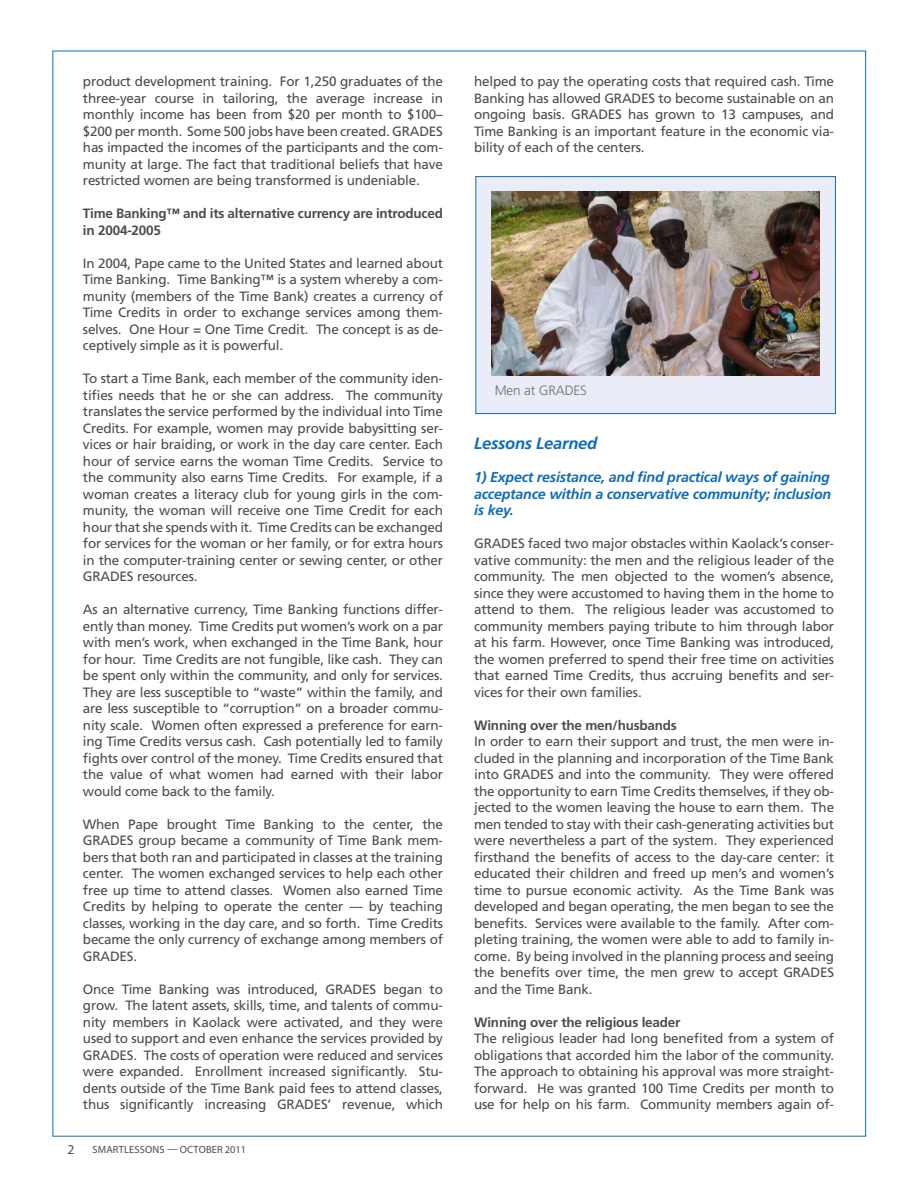
<style>
.page{position:relative;width:918px;height:1188px;background:#fff}
.page>*{position:absolute;margin:0;border:0;box-sizing:border-box;transform-origin:0 0}
.t1{font:italic 700 16.5px "Frutiger LT Std";letter-spacing:-.015em;color:#0f6cb6}
.t2{font:italic 700 14.25px/16.5px "Frutiger LT Std";letter-spacing:-.015em;color:#0f6cb6;text-align:justify}
.t3{font:13.5px/16.5px "Frutiger LT Std";letter-spacing:-.015em;color:#4b4c4d;text-align:justify}
.t4{font:700 13.5px/16.5px "Frutiger LT Std";letter-spacing:-.015em;color:#4b4c4d}
.t5{font:300 13.5px "Frutiger LT Std";letter-spacing:-.01em;color:#6c6d70}
.t6{font:13.5px "Myriad Pro";color:#4b4c4d}
.t7{font:10.5px "Myriad Pro";letter-spacing:.01em;color:#4b4c4d}
</style>
<div class="page">
<div style="left:476px;top:177px;width:359px;height:237px;background:#eaedf7"></div>
<div style="left:476px;top:176px;width:360px;height:238px;border:1px solid #0f6cb6"></div>
<img style="left:492px;top:191px;width:328px;height:185px">
<p class="t3" style="left:83px;top:73px;width:362px">product development training. For 1,250 graduates of the three-year course in tailoring, the average increase in monthly income has been from $20 per month to $100– $200 per month. Some 500 jobs have been created. GRADES has impacted the incomes of the participants and the com&shy;munity at large. The fact that traditional beliefs that have restricted women are being transformed is undeniable.</p>
<p class="t4" style="left:83px;top:205px;width:361px">Time Banking™ and its alternative currency are introduced in 2004-2005</p>
<p class="t3" style="left:83px;top:255px;width:362px">In 2004, Pape came to the United States and learned about Time Banking. Time Banking™ is a system whereby a com&shy;munity (members of the Time Bank) creates a currency of Time Credits in order to exchange services among them&shy;selves. One Hour = One Time Credit. The concept is as de&shy;ceptively simple as it is powerful.</p>
<p class="t3" style="left:83px;top:370px;width:362px">To start a Time Bank, each member of the community iden&shy;tifies needs that he or she can address. The community translates the service performed by the individual into Time Credits. For example, women may provide babysitting ser&shy;vices or hair braiding, or work in the day care center. Each hour of service earns the woman Time Credits. Service to the community also earns Time Credits. For example, if a woman creates a literacy club for young girls in the com&shy;munity, the woman will receive one Time Credit for each hour that she spends with it. Time Credits can be exchanged for services for the woman or her family, or for extra hours in the computer-training center or sewing center, or other GRADES resources.</p>
<p class="t3" style="left:83px;top:601px;width:362px">As an alternative currency, Time Banking functions differ&shy;ently than money. Time Credits put women’s work on a par with men’s work, when exchanged in the Time Bank, hour for hour. Time Credits are not fungible, like cash. They can be spent only within the community, and only for services.<br>They are less susceptible to “waste” within the family, and are less susceptible to “corruption” on a broader commu&shy;nity scale. Women often expressed a preference for earn&shy;ing Time Credits versus cash. Cash potentially led to family fights over control of the money. Time Credits ensured that the value of what women had earned with their labor would come back to the family.</p>
<p class="t3" style="left:83px;top:816px;width:362px">When Pape brought Time Banking to the center, the GRADES group became a community of Time Bank mem&shy;bers that both ran and participated in classes at the training center. The women exchanged services to help each other free up time to attend classes. Women also earned Time Credits by helping to operate the center — by teaching classes, working in the day care, and so forth. Time Credits became the only currency of exchange among members of GRADES.</p>
<p class="t3" style="left:83px;top:981px;width:362px">Once Time Banking was introduced, GRADES began to grow. The latent assets, skills, time, and talents of commu&shy;nity members in Kaolack were activated, and they were used to support and even enhance the services provided by GRADES. The costs of operation were reduced and services were expanded. Enrollment increased significantly. Stu&shy;dents outside of the Time Bank paid fees to attend classes, thus significantly increasing GRADES’ revenue, which</p>
<p class="t6" style="left:68px;top:1141px;width:8px">2</p>
<p class="t7" style="left:93px;top:1143px;width:155px">SMARTLESSONS — OCTOBER 2011</p>
<p class="t3" style="left:474px;top:73px;width:362px">helped to pay the operating costs that required cash. Time Banking has allowed GRADES to become sustainable on an ongoing basis. GRADES has grown to 13 campuses, and Time Banking is an important feature in the economic via&shy;bility of each of the centers.</p>
<p class="t5" style="left:495px;top:382px;width:94px">Men at GRADES</p>
<p class="t1" style="left:474px;top:434px;width:125px">Lessons Learned</p>
<p class="t2" style="left:474px;top:469px;width:359px">1) Expect resistance, and find practical ways of gaining acceptance within a conservative community; inclusion is key.</p>
<p class="t3" style="left:474px;top:535px;width:362px">GRADES faced two major obstacles within Kaolack’s conser&shy;vative community: the men and the religious leader of the community. The men objected to the women’s absence, since they were accustomed to having them in the home to attend to them. The religious leader was accustomed to community members paying tribute to him through labor at his farm. However, once Time Banking was introduced, the women preferred to spend their free time on activities that earned Time Credits, thus accruing benefits and ser&shy;vices for their own families.</p>
<p class="t4" style="left:474px;top:717px;width:204px">Winning over the men/husbands</p>
<p class="t3" style="left:474px;top:733px;width:362px">In order to earn their support and trust, the men were in&shy;cluded in the planning and incorporation of the Time Bank into GRADES and into the community. They were offered the opportunity to earn Time Credits themselves, if they ob&shy;jected to the women leaving the house to earn them. The men tended to stay with their cash-generating activities but were nevertheless a part of the system. They experienced firsthand the benefits of access to the day-care center: it educated their children and freed up men’s and women’s time to pursue economic activity. As the Time Bank was developed and began operating, the men began to see the benefits. Services were available to the family. After com&shy;pleting training, the women were able to add to family in&shy;come. By being involved in the planning process and seeing the benefits over time, the men grew to accept GRADES and the Time Bank.</p>
<p class="t4" style="left:474px;top:1014px;width:208px">Winning over the religious leader</p>
<p class="t3" style="left:474px;top:1030px;width:362px">The religious leader had long benefited from a system of obligations that accorded him the labor of the community.<br>The approach to obtaining his approval was more straight&shy;forward. He was granted 100 Time Credits per month to use for help on his farm. Community members again of-</p>
</div>
